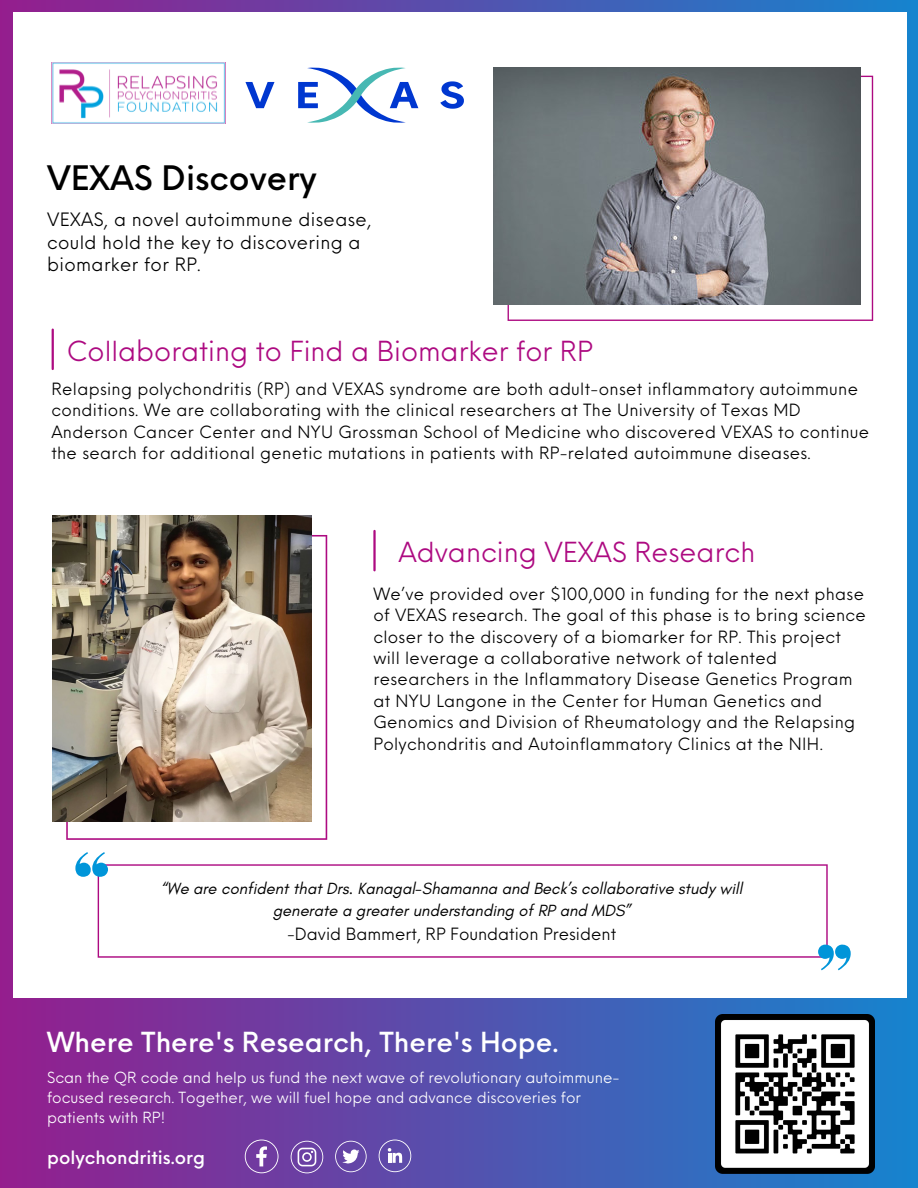
<style>
.page{position:relative;width:918px;height:1188px;background:#fff}
.page>*{position:absolute;margin:0;border:0;box-sizing:border-box;transform-origin:0 0}
.t1{font:500 33px "Neue Einstellung";color:#000}
.t2{font:27px "Neue Einstellung";color:#ad0a81}
.t3{font:500 27px "Neue Einstellung";color:#fff}
.t4{font:18px/22.5px "Neue Einstellung";letter-spacing:.02em;color:#000}
.t5{font:500 18px "Neue Einstellung";color:#fff}
.t6{font:16.5px/21.3px "Neue Einstellung";letter-spacing:.02em;color:#000}
.t7{font:italic 16.5px/22.5px "Glacial Indifference";color:#000;text-align:center}
.t8{font:16.5px "Neue Einstellung";color:#000}
.t9{font:15px/20.2px "Neue Einstellung";color:#fff}
</style>
<div class="page">
<div style="left:0;top:0;width:918px;height:1188px;background:linear-gradient(to right,#951f90,#1480c8)"></div>
<div style="left:14px;top:12px;width:893px;height:986px;background:#fff"></div>
<svg style="left:508px;top:76px;width:365px;height:245px"></svg>
<img style="left:494px;top:68px;width:367px;height:237px">
<hr style="left:52px;top:330px;width:2px;height:39px;background:#ad0a81">
<img style="left:52px;top:62px;width:174px;height:61px">
<hr style="left:373px;top:531px;width:3px;height:39px;background:#ad0a81">
<svg style="left:245px;top:82px;width:30px;height:26px"></svg>
<svg style="left:298px;top:68px;width:120px;height:55px"></svg>
<svg style="left:440px;top:81px;width:24px;height:28px"></svg>
<svg style="left:98px;top:864px;width:730px;height:94px"></svg>
<svg style="left:818px;top:945px;width:33px;height:25px"></svg>
<svg style="left:66px;top:535px;width:261px;height:305px"></svg>
<svg style="left:75px;top:852px;width:33px;height:25px"></svg>
<img style="left:53px;top:516px;width:258px;height:305px">
<svg style="left:245px;top:1140px;width:34px;height:33px"></svg>
<svg style="left:291px;top:1141px;width:32px;height:32px"></svg>
<svg style="left:335px;top:1141px;width:32px;height:31px"></svg>
<svg style="left:379px;top:1140px;width:32px;height:32px"></svg>
<img style="left:715px;top:1015px;width:159px;height:158px">
<h1 class="t1" style="left:47px;top:149px;width:271px">VEXAS Discovery</h1>
<p class="t4" style="left:47px;top:207px;width:326px">VEXAS, a novel autoimmune disease, could hold the key to discovering a biomarker for RP.</p>
<h2 class="t2" style="left:67px;top:327px;width:528px">Collaborating to Find a Biomarker for RP</h2>
<p class="t6" style="left:51px;top:377px;width:819px">Relapsing polychondritis (RP) and VEXAS syndrome are both adult-onset inflammatory autoimmune conditions. We are collaborating with the clinical researchers at The University of Texas MD Anderson Cancer Center and NYU Grossman School of Medicine who discovered VEXAS to continue the search for additional genetic mutations in patients with RP-related autoimmune diseases.</p>
<h2 class="t2" style="left:398px;top:528px;width:358px">Advancing VEXAS Research</h2>
<p class="t6" style="left:373px;top:582px;width:494px">We’ve provided over $100,000 in funding for the next phase of VEXAS research. The goal of this phase is to bring science closer to the discovery of a biomarker for RP. This project will leverage a collaborative network of talented researchers in the Inflammatory Disease Genetics Program at NYU Langone in the Center for Human Genetics and Genomics and Division of Rheumatology and the Relapsing Polychondritis and Autoinflammatory Clinics at the NIH.</p>
<p class="t7" style="left:161px;top:877px;width:583px">“We are confident that Drs. Kanagal-Shamanna and Beck’s collaborative study will generate a greater understanding of RP and MDS”</p>
<p class="t8" style="left:287px;top:919px;width:331px">-David Bammert, RP Foundation President</p>
<h2 class="t3" style="left:47px;top:1018px;width:513px">Where There's Research, There's Hope.</h2>
<p class="t9" style="left:47px;top:1066px;width:574px">Scan the QR code and help us fund the next wave of revolutionary autoimmune&shy;focused research. Together, we will fuel hope and advance discoveries for patients with RP!</p>
<p class="t5" style="left:47px;top:1142px;width:159px">polychondritis.org</p>
</div>
